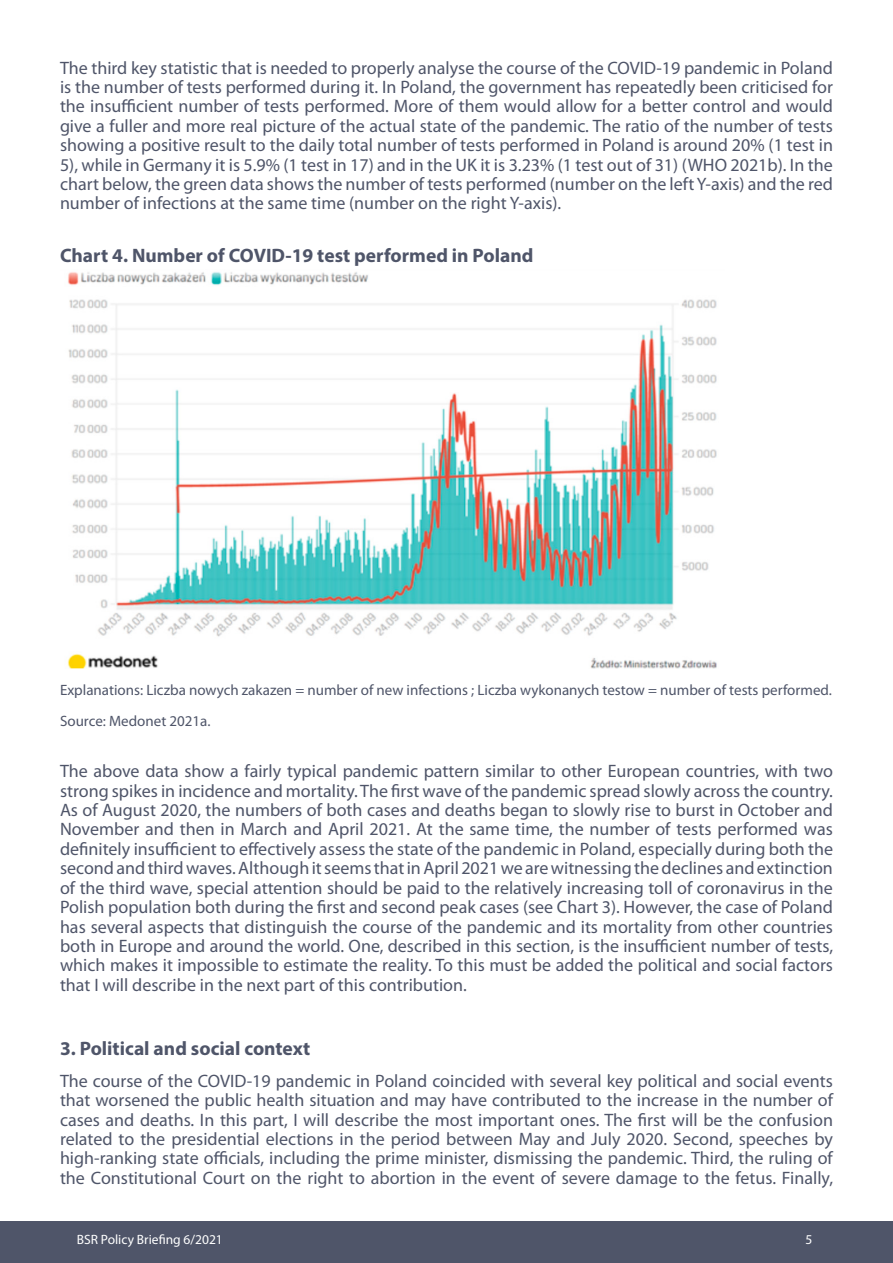
<style>
.page{position:relative;width:893px;height:1263px;background:#fff}
.page>*{position:absolute;margin:0;border:0;box-sizing:border-box;transform-origin:0 0}
.t1{font:700 19.5px "Myriad Pro";color:#4f5569}
.t2{font:18px/19.4px "Myriad Pro";color:#4f5569;text-align:justify}
.t3{font:15px/31.5px "Myriad Pro";color:#4f5569}
.t4{font:13.5px "Myriad Pro";color:#fff}
</style>
<div class="page">
<div style="left:0;top:1221px;width:893px;height:42px;background:#4f5569"></div>
<img style="left:67px;top:272px;width:650px;height:397px">
<p class="t2" style="left:60px;top:58px;width:775px">The third key statistic that is needed to properly analyse the course of the COVID-19 pandemic in Poland is the number of tests performed during it. In Poland, the government has repeatedly been criticised for the insufficient number of tests performed. More of them would allow for a better control and would give a fuller and more real picture of the actual state of the pandemic. The ratio of the number of tests showing a positive result to the daily total number of tests performed in Poland is around 20% (1 test in 5), while in Germany it is 5.9% (1 test in 17) and in the UK it is 3.23% (1 test out of 31) (WHO 2021b). In the chart below, the green data shows the number of tests performed (number on the left Y-axis) and the red number of infections at the same time (number on the right Y-axis).</p>
<p class="t1" style="left:60px;top:243px;width:475px">Chart 4. Number of COVID-19 test performed in Poland</p>
<p class="t3" style="left:60px;top:674px;width:773px">Explanations: Liczba nowych zakazen = number of new infections ; Liczba wykonanych testow = number of tests performed.<br>Source: Medonet 2021a.</p>
<p class="t2" style="left:60px;top:762px;width:775px">The above data show a fairly typical pandemic pattern similar to other European countries, with two strong spikes in incidence and mortality. The first wave of the pandemic spread slowly across the country.<br>As of August 2020, the numbers of both cases and deaths began to slowly rise to burst in October and November and then in March and April 2021. At the same time, the number of tests performed was definitely insufficient to effectively assess the state of the pandemic in Poland, especially during both the second and third waves. Although it seems that in April 2021 we are witnessing the declines and extinction of the third wave, special attention should be paid to the relatively increasing toll of coronavirus in the Polish population both during the first and second peak cases (see Chart 3). However, the case of Poland has several aspects that distinguish the course of the pandemic and its mortality from other countries both in Europe and around the world. One, described in this section, is the insufficient number of tests, which makes it impossible to estimate the reality. To this must be added the political and social factors that I will describe in the next part of this contribution.</p>
<p class="t1" style="left:60px;top:1036px;width:252px">3. Political and social context</p>
<p class="t2" style="left:60px;top:1071px;width:775px">The course of the COVID-19 pandemic in Poland coincided with several key political and social events that worsened the public health situation and may have contributed to the increase in the number of cases and deaths. In this part, I will describe the most important ones. The first will be the confusion related to the presidential elections in the period between May and July 2020. Second, speeches by high-ranking state officials, including the prime minister, dismissing the pandemic. Third, the ruling of the Constitutional Court on the right to abortion in the event of severe damage to the fetus. Finally,</p>
<p class="t4" style="left:77px;top:1232px;width:148px">BSR Policy Briefing 6/2021</p>
<p class="t4" style="left:805px;top:1232px;width:8px">5</p>
</div>
